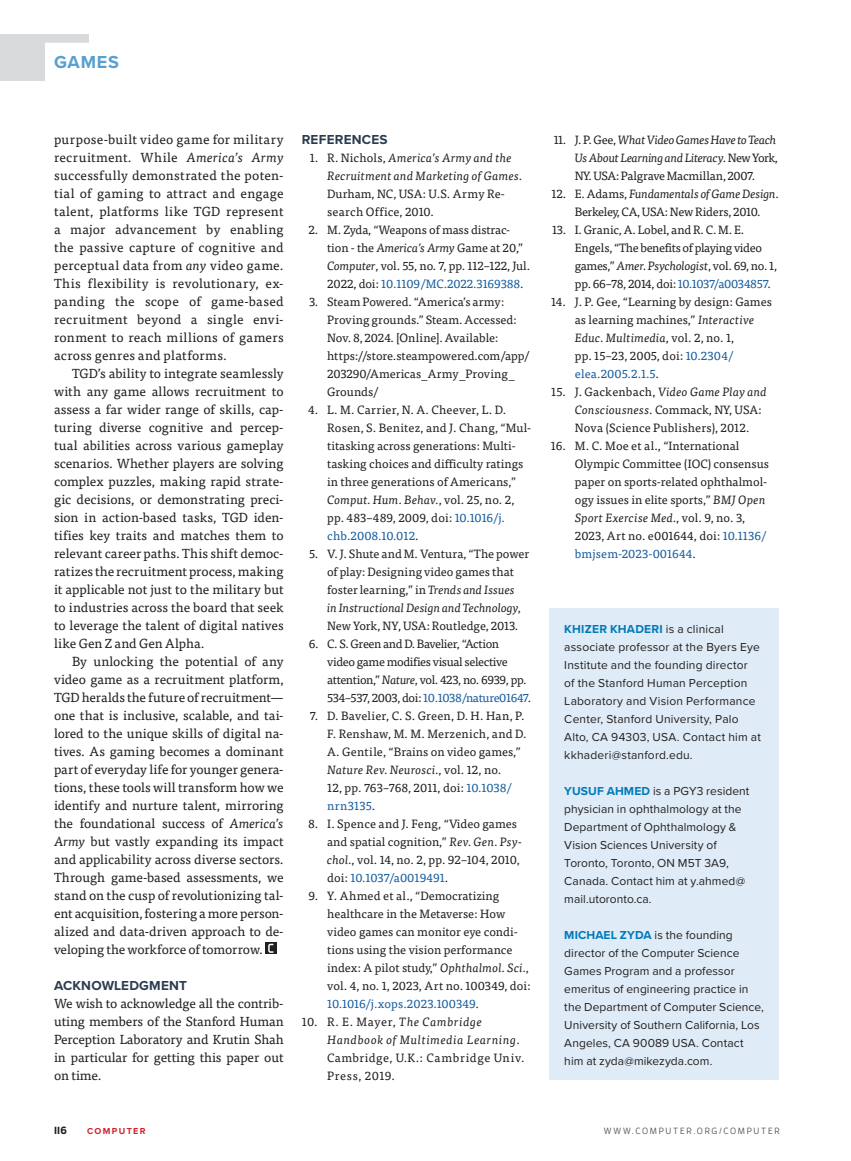
<style>
.page{position:relative;width:851px;height:1161px;background:#fff}
.page>*{position:absolute;margin:0;border:0;box-sizing:border-box;transform-origin:0 0}
.t1{font:700 18px "Proxima Nova";letter-spacing:.045em;color:#58a0d2}
.t2{font:700 13.5px "Proxima Nova";letter-spacing:.015em;color:#2a3d50}
.t3{font:13.2px/18px "Tisa Pro";letter-spacing:-.005em;color:#231f20;text-align:justify}
.t4{font:12px/18px "Tisa Pro";color:#231f20}
.t5{font:12px/18px "Proxima Nova";letter-spacing:.01em;color:#231f20}
.t6{font:12px/18px "Tisa Pro";letter-spacing:-.03em;color:#231f20}
.t7{font:italic 12px/18px "Tisa Pro";letter-spacing:-.03em;color:#231f20;text-align:justify}
.t8{font:12px/18px "Tisa Pro";letter-spacing:.045em;color:#231f20}
.t9{font:700 10.5px "Enzo OT";color:#231f20}
.t10{font:500 9px "Enzo OT";letter-spacing:.19em;color:#57585a}
.t11{font:700 9px "Proxima Nova";letter-spacing:.145em;color:#d1232a}
.s1{font-style:italic}
.s2{color:#175d9e}
.s3{font-style:normal}
.s4{font-weight:700;color:#0079bb}
</style>
<div class="page">
<div style="left:0;top:34px;width:89px;height:47px;background:#d9dadc"></div>
<div style="left:45px;top:43px;width:82px;height:42px;background:#fff"></div>
<div style="left:265px;top:943px;width:12px;height:11px;background:#231f20"></div>
<svg style="left:268px;top:944px;width:5px;height:9px"></svg>
<div style="left:549px;top:609px;width:229px;height:471px;background:#dfebf6"></div>
<h1 class="t1" style="left:54px;top:49px;width:67px">GAMES</h1>
<p class="t3" style="left:54px;top:130px;width:231px">purpose-built video game for military recruitment. While <span class="s1">America’s Army </span>successfully demonstrated the poten&shy;tial of gaming to attract and engage talent, platforms like TGD represent a major advancement by enabling the passive capture of cognitive and perceptual data from <span class="s1">any</span> video game.<br>This flexibility is revolutionary, ex&shy;panding the scope of game-based recruitment beyond a single envi&shy;ronment to reach millions of gamers across genres and platforms.</p>
<p class="t3" style="left:54px;top:364px;width:231px;text-indent:18px">TGD’s ability to integrate seamlessly with any game allows recruitment to assess a far wider range of skills, cap&shy;turing diverse cognitive and percep&shy;tual abilities across various gameplay scenarios. Whether players are solving complex puzzles, making rapid strate&shy;gic decisions, or demonstrating preci&shy;sion in action-based tasks, TGD iden&shy;tifies key traits and matches them to relevant career paths. This shift democ&shy;ratizes the recruitment process, making it applicable not just to the military but to industries across the board that seek to leverage the talent of digital natives like Gen Z and Gen Alpha.</p>
<p class="t3" style="left:54px;top:651px;width:231px;text-indent:18px">By unlocking the potential of any video game as a recruitment platform, TGD heralds the future of recruitment— one that is inclusive, scalable, and tai&shy;lored to the unique skills of digital na&shy;tives. As gaming becomes a dominant part of everyday life for younger genera&shy;tions, these tools will transform how we identify and nurture talent, mirroring the foundational success of <span class="s1">America’s Army</span> but vastly expanding its impact and applicability across diverse sectors.<br>Through game-based assessments, we stand on the cusp of revolutionizing tal&shy;ent acquisition, fostering a more person&shy;alized and data-driven approach to de&shy;veloping the workforce of tomorrow.</p>
<p class="t2" style="left:54px;top:975px;width:134px">ACKNOWLEDGMENT</p>
<p class="t3" style="left:54px;top:994px;width:231px">We wish to acknowledge all the contrib&shy;uting members of the Stanford Human Perception Laboratory and Krutin Shah in particular for getting this paper out on time.</p>
<p class="t2" style="left:302px;top:129px;width:87px">REFERENCES</p>
<p class="t4" style="left:327px;top:148px;width:197px;text-indent:-17px">1. R. Nichols, <span class="s1">America’s Army and the<br>Recruitment and Marketing of Games</span>.<br>Durham, NC, USA: U.S. Army Re&shy;search Office, 2010.</p>
<p class="t4" style="left:327px;top:220px;width:204px;text-indent:-19px">2. M. Zyda, “Weapons of mass distrac&shy;tion - the <span class="s1">America’s Army</span> Game at 20,” <span class="s1">Computer</span>, vol. 55, no. 7, pp. 112–122, Jul.<br>2022, doi: <span class="s2">10.1109/MC.2022.3169388</span>.</p>
<p class="t4" style="left:327px;top:292px;width:203px;text-indent:-18px">3. Steam Powered. “America’s army:<br>Proving grounds.” Steam. Accessed:<br>Nov. 8, 2024. [Online]. Available: https://store.steampowered.com/app/<br>203290/Americas_Army_Proving_<br>Grounds/</p>
<p class="t4" style="left:327px;top:400px;width:206px;text-indent:-19px">4. L. M. Carrier, N. A. Cheever, L. D.<br>Rosen, S. Benitez, and J. Chang, “Mul&shy;titasking across generations: Multi&shy;tasking choices and difficulty ratings in three generations of Americans,” <span class="s1">Comput. Hum. Behav.</span>, vol. 25, no. 2, pp. 483–489, 2009, doi: <span class="s2">10.1016/j. chb.2008.10.012</span>.</p>
<p class="t4" style="left:327px;top:544px;width:203px;text-indent:-18px">5. V. J. Shute and M. Ventura, “The power of play: Designing video games that foster learning,” in <span class="s1">Trends and Issues<br>in Instructional Design and Technology</span>, New York, NY, USA: Routledge, 2013.</p>
<p class="t6" style="left:327px;top:634px;width:205px;text-indent:-18px">6. C. S. Green and D. Bavelier, “Action<br>video game modifies visual selective attention,” <span class="s1">Nature</span>, vol. 423, no. 6939, pp.<br>534–537, 2003, doi: <span class="s2">10.1038/nature01647</span>.</p>
<p class="t4" style="left:327px;top:706px;width:201px;text-indent:-17px">7. D. Bavelier, C. S. Green, D. H. Han, P.<br>F. Renshaw, M. M. Merzenich, and D.<br>A. Gentile, “Brains on video games,”<br><span class="s1">Nature Rev. Neurosci.</span>, vol. 12, no.<br>12, pp. 763–768, 2011, doi: <span class="s2">10.1038/ nrn3135</span>.</p>
<p class="t4" style="left:327px;top:814px;width:196px;text-indent:-19px">8. I. Spence and J. Feng, “Video games and spatial cognition,” <span class="s1">Rev. Gen. Psy&shy;chol.</span>, vol. 14, no. 2, pp. 92–104, 2010, doi: <span class="s2">10.1037/a0019491</span>.</p>
<p class="t4" style="left:327px;top:886px;width:205px;text-indent:-19px">9. Y. Ahmed et al., “Democratizing healthcare in the Metaverse: How video games can monitor eye condi&shy;tions using the vision performance index: A pilot study,” <span class="s1">Ophthalmol. Sci.</span>, vol. 4, no. 1, 2023, Art no. 100349, doi:<br><span class="s2">10.1016/j.xops.2023.100349</span>.</p>
<p class="t8" style="left:327px;top:1012px;width:199px;text-indent:-25px">10. R. E. Mayer, <span class="s1">The Cambridge<br>Handbook of Multimedia Learning</span>.<br>Cambridge, U.K.: Cambridge Univ.<br>Press, 2019.</p>
<p class="t7" style="left:574px;top:130px;width:204px;text-indent:-21px"><span class="s3">11. J. P. Gee,</span> What Video Games Have to Teach Us About Learning and Literacy<span class="s3">. New York, NY. USA: Palgrave Macmillan, 2007.</span></p>
<p class="t6" style="left:551px;top:184px;width:229px;text-align:center">12. E. Adams, <span class="s1">Fundamentals of Game Design</span>.<br>Berkeley, CA, USA: New Riders, 2010.</p>
<p class="t6" style="left:574px;top:220px;width:204px;text-indent:-23px">13. I. Granic, A. Lobel, and R. C. M. E.<br>Engels, “The benefits of playing video games,” <span class="s1">Amer. Psychologist</span>, vol. 69, no. 1, pp. 66–78, 2014, doi: <span class="s2">10.1037/a0034857</span>.</p>
<p class="t4" style="left:574px;top:292px;width:198px;text-indent:-24px">14. J. P. Gee, “Learning by design: Games as learning machines,” <span class="s1">Interactive<br>Educ. Multimedia</span>, vol. 2, no. 1,<br>pp. 15–23, 2005, doi: <span class="s2">10.2304/ elea.2005.2.1.5</span>.</p>
<p class="t4" style="left:574px;top:382px;width:194px;text-indent:-24px">15. J. Gackenbach, <span class="s1">Video Game Play and<br>Consciousness</span>. Commack, NY, USA:<br>Nova (Science Publishers), 2012.</p>
<p class="t4" style="left:574px;top:436px;width:196px;text-indent:-24px">16. M. C. Moe et al., “International Olympic Committee (IOC) consensus paper on sports-related ophthalmol&shy;ogy issues in elite sports,” <span class="s1">BMJ Open Sport Exercise Med.</span>, vol. 9, no. 3, 2023, Art no. e001644, doi: <span class="s2">10.1136/ bmjsem-2023-001644</span>.</p>
<p class="t5" style="left:564px;top:620px;width:198px"><span class="s4">KHIZER KHADERI</span> is a clinical associate professor at the Byers Eye Institute and the founding director of the Stanford Human Perception Laboratory and Vision Performance Center, Stanford University, Palo Alto, CA 94303, USA. Contact him at kkhaderi@stanford.edu.</p>
<p class="t5" style="left:564px;top:782px;width:187px"><span class="s4">YUSUF AHMED</span> is a PGY3 resident physician in ophthalmology at the<br>Department of Ophthalmology &amp;<br>Vision Sciences University of<br>Toronto, Toronto, ON M5T 3A9,<br>Canada. Contact him at y.ahmed@ mail.utoronto.ca.</p>
<p class="t5" style="left:564px;top:926px;width:201px"><span class="s4">MICHAEL ZYDA</span> is the founding director of the Computer Science<br>Games Program and a professor emeritus of engineering practice in the Department of Computer Science,<br>University of Southern California, Los<br>Angeles, CA 90089 USA. Contact him at zyda@mikezyda.com.</p>
<p class="t9" style="left:54px;top:1124px;width:14px">116</p>
<p class="t11" style="left:87px;top:1124px;width:60px">COMPUTER</p>
<p class="t10" style="left:603px;top:1126px;width:177px">WWW.COMPUTER.ORG/COMPUTER</p>
</div>
